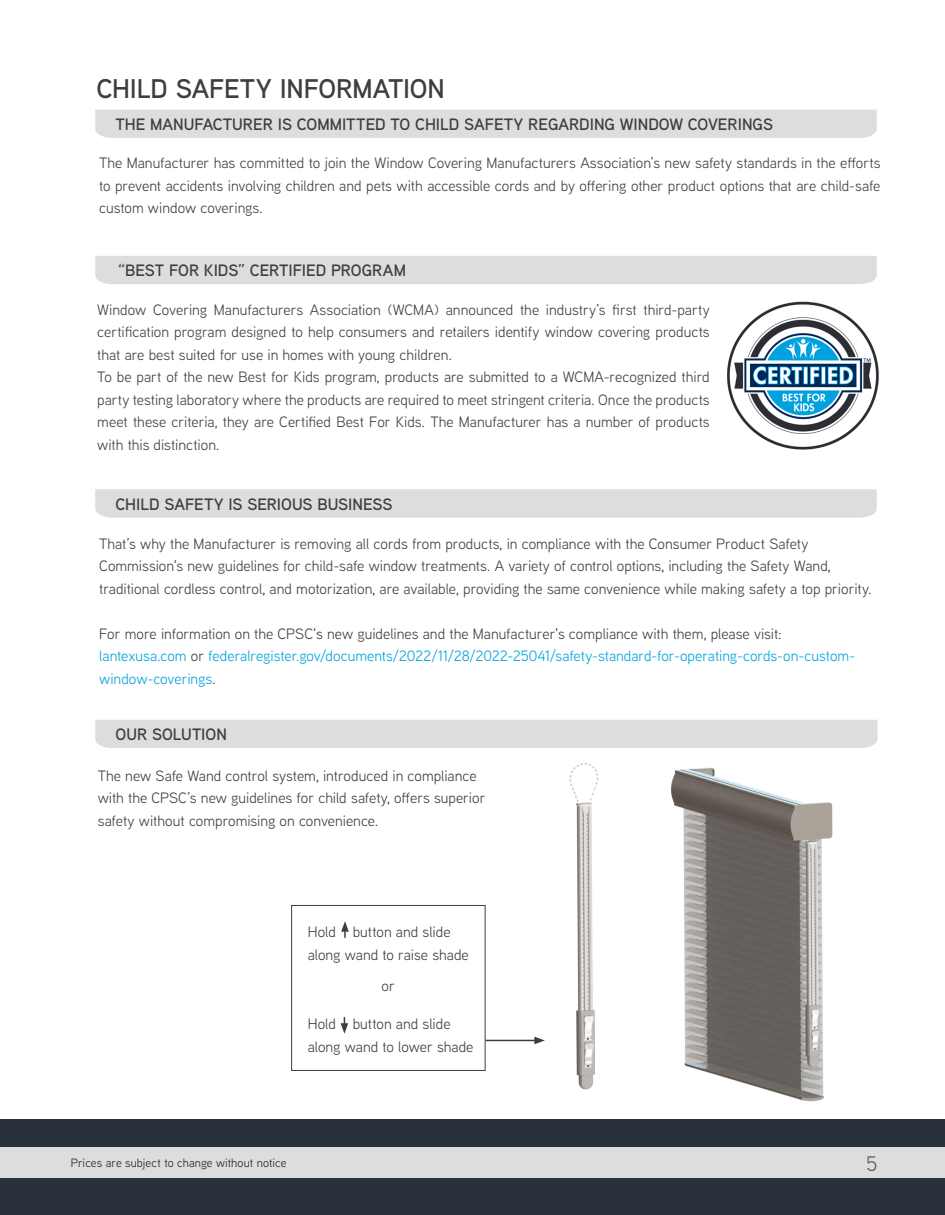
<style>
.page{position:relative;width:945px;height:1215px;background:#fff}
.page>*{position:absolute;margin:0;border:0;box-sizing:border-box;transform-origin:0 0}
.Headings{font:600 27px "Aaux Next";letter-spacing:-.005em;color:#3e3e3f}
.t1{font:21px "Aaux Next";color:#57585a}
.t2{font:600 16.5px "Aaux Next";color:#3e3e3f}
.t3{font:15px/22.5px "Aaux Next";color:#3e3e3f}
.t4{font:15px/22.5px "Aaux Next";letter-spacing:-.005em;color:#00a2df}
.t5{font:12px "Aaux Next";letter-spacing:.005em;color:#231f20}
.s1{color:#3e3e3f}
</style>
<div class="page">
<div style="left:14px;top:1119px;width:931px;height:96px;background:#29313a"></div>
<div style="left:14px;top:1148px;width:931px;height:30px;background:#dcdddf"></div>
<div style="left:0;top:1119px;width:27px;height:96px;background:#29313a"></div>
<div style="left:0;top:1148px;width:27px;height:30px;background:#dcdddf"></div>
<img style="left:727px;top:301px;width:152px;height:149px">
<img style="left:569px;top:763px;width:30px;height:327px">
<img style="left:671px;top:767px;width:162px;height:335px">
<svg style="left:341px;top:1017px;width:7px;height:17px"></svg>
<div style="left:95px;top:110px;width:782px;height:28px;background:#dcdddf"></div>
<div style="left:95px;top:256px;width:782px;height:28px;background:#dcdddf"></div>
<svg style="left:95px;top:489px;width:782px;height:29px;background:#dcdddf"></svg>
<div style="left:95px;top:720px;width:783px;height:28px;background:#dcdddf"></div>
<div style="left:291px;top:905px;width:195px;height:166px;border:1px solid #3e3e3f"></div>
<hr style="left:486px;top:1040px;width:51px;height:1px;background:#3e3e3f">
<svg style="left:534px;top:1037px;width:11px;height:7px"></svg>
<svg style="left:341px;top:921px;width:8px;height:17px"></svg>
<p class="Headings" style="left:96px;top:70px;width:350px">CHILD SAFETY INFORMATION</p>
<p class="t2" style="left:116px;top:113px;width:659px">THE MANUFACTURER IS COMMITTED TO CHILD SAFETY REGARDING WINDOW COVERINGS</p>
<p class="t3" style="left:99px;top:151px;width:783px;text-align:justify">The Manufacturer has committed to join the Window Covering Manufacturers Association’s new safety standards in the efforts to prevent accidents involving children and pets with accessible cords and by offering other product options that are child-safe custom window coverings.</p>
<p class="t2" style="left:118px;top:259px;width:289px">“BEST FOR KIDS” CERTIFIED PROGRAM</p>
<p class="t3" style="left:97px;top:298px;width:614px;text-align:justify">Window Covering Manufacturers Association (WCMA) announced the industry’s first third-party certification program designed to help consumers and retailers identify window covering products that are best suited for use in homes with young children.</p>
<p class="t3" style="left:97px;top:365px;width:614px;text-align:justify">To be part of the new Best for Kids program, products are submitted to a WCMA-recognized third party testing laboratory where the products are required to meet stringent criteria. Once the products meet these criteria, they are Certified Best For Kids. The Manufacturer has a number of products with this distinction.</p>
<p class="t2" style="left:116px;top:492px;width:279px">CHILD SAFETY IS SERIOUS BUSINESS</p>
<p class="t3" style="left:99px;top:532px;width:774px">That’s why the Manufacturer is removing all cords from products, in compliance with the Consumer Product Safety<br>Commission's new guidelines for child-safe window treatments. A variety of control options, including the Safety Wand, traditional cordless control, and motorization, are available, providing the same convenience while making safety a top priority.</p>
<p class="t3" style="left:99px;top:622px;width:684px">For more information on the CPSC's new guidelines and the Manufacturer's compliance with them, please visit:</p>
<p class="t4" style="left:99px;top:644px;width:757px">lantexusa.com <span class="s1">or</span> federalregister.gov/documents/2022/11/28/2022-25041/safety-standard-for-operating-cords-on-custom&shy;window-coverings<span class="s1">.</span></p>
<p class="t2" style="left:116px;top:723px;width:113px">OUR SOLUTION</p>
<p class="t3" style="left:98px;top:764px;width:389px">The new Safe Wand control system, introduced in compliance with the CPSC’s new guidelines for child safety, offers superior safety without compromising on convenience.</p>
<p class="t3" style="left:308px;top:920px;width:162px">Hold button and slide along wand to raise shade</p>
<p class="t3" style="left:382px;top:974px;width:15px">or</p>
<p class="t3" style="left:308px;top:1012px;width:167px">Hold button and slide along wand to lower shade</p>
<p class="t5" style="left:71px;top:1155px;width:217px">Prices are subject to change without notice</p>
<h2 class="t1" style="left:866px;top:1149px;width:13px">5</h2>
</div>
